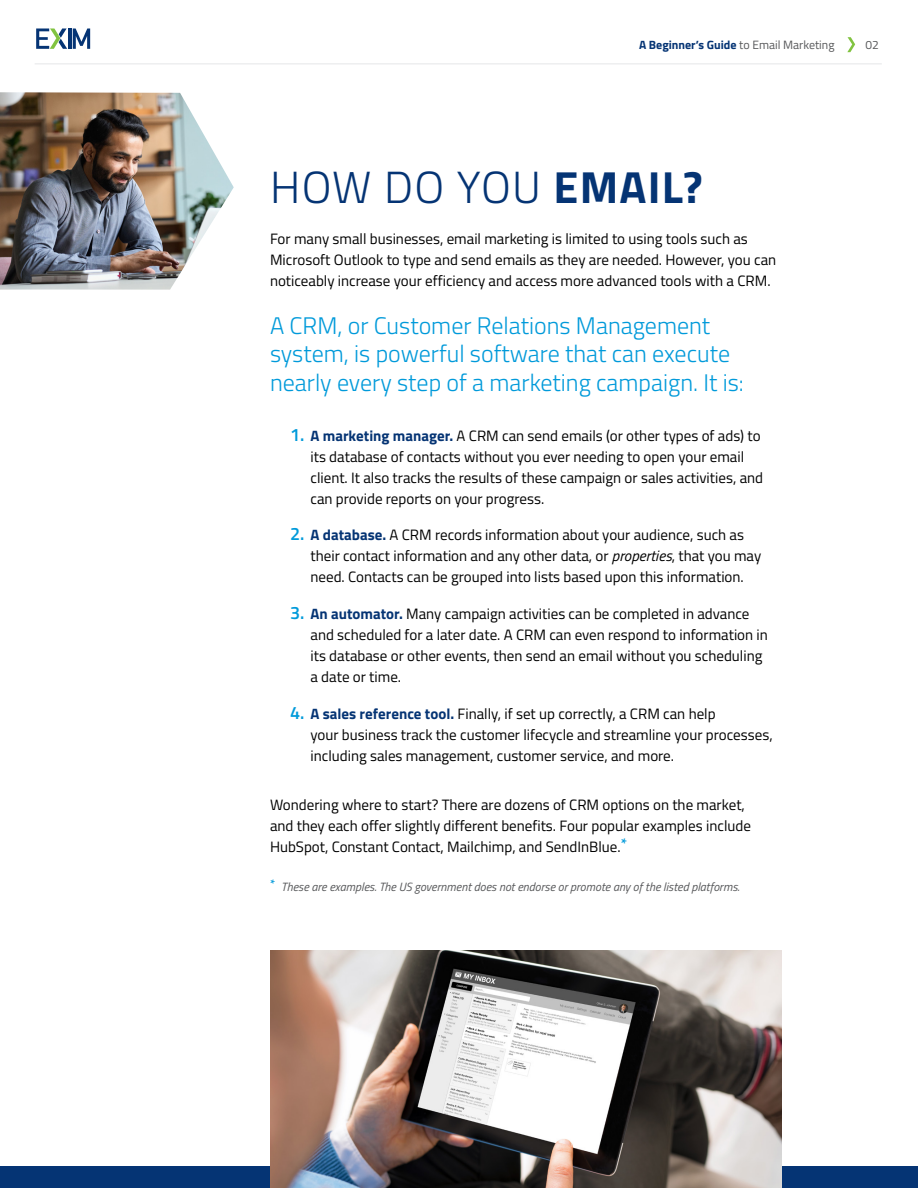
<style>
.page{position:relative;width:918px;height:1188px;background:#fff}
.page>*{position:absolute;margin:0;border:0;box-sizing:border-box;transform-origin:0 0}
.t1{font:300 45px "Titillium Web";letter-spacing:.025em;color:#053474}
.t2{font:300 24px/28.5px "Titillium Web";color:#009ada}
.t3{font:15px/21px "Titillium Web";color:#000}
.t4{font:italic 12px "Titillium Web";color:#57585a}
.t5{font:700 12px "Titillium Web";color:#053474}
.t6{font:12px "Titillium Web";color:#57585a}
.s1{font-weight:400;color:#57585a}
.s2{font-weight:700}
.s3{font-weight:600;font-size:18px;color:#009ada}
.s4{font-weight:700;color:#053474}
.s5{font-style:italic}
</style>
<div class="page">
<svg style="left:847px;top:37px;width:8px;height:15px"></svg>
<hr style="left:35px;top:63px;width:847px;height:2px;background:#e6e7e9">
<hr style="left:68px;top:28px;width:3px;height:21px;background:#053474">
<svg style="left:73px;top:28px;width:17px;height:21px"></svg>
<svg style="left:36px;top:28px;width:31px;height:21px"></svg>
<div style="left:0;top:1166px;width:918px;height:22px;background:#053474"></div>
<img style="left:0;top:92px;width:234px;height:198px">
<img style="left:270px;top:950px;width:511px;height:238px">
<p class="t5" style="left:639px;top:36px;width:197px">A Beginner’s Guide <span class="s1">to Email Marketing</span></p>
<p class="t6" style="left:866px;top:36px;width:15px">02</p>
<h2 class="t1" style="left:270px;top:155px;width:434px">HOW DO YOU <span class="s2">EMAIL?</span></h2>
<p class="t3" style="left:270px;top:228px;width:508px">For many small businesses, email marketing is limited to using tools such as<br>Microsoft Outlook to type and send emails as they are needed. However, you can noticeably increase your efficiency and access more advanced tools with a CRM.</p>
<p class="t2" style="left:270px;top:310px;width:475px">A CRM, or Customer Relations Management system, is powerful software that can execute nearly every step of a marketing campaign. It is:</p>
<p class="t3" style="left:310px;top:424px;width:454px;text-indent:-20px"><span class="s3">1.</span> <span class="s4">A marketing manager.</span> A CRM can send emails (or other types of ads) to its database of contacts without you ever needing to open your email client. It also tracks the results of these campaign or sales activities, and can provide reports on your progress.</p>
<p class="t3" style="left:310px;top:524px;width:452px;text-indent:-20px"><span class="s3">2.</span> <span class="s4">A database.</span> A CRM records information about your audience, such as their contact information and any other data, or <span class="s5">properties</span>, that you may need. Contacts can be grouped into lists based upon this information.</p>
<p class="t3" style="left:310px;top:603px;width:459px;text-indent:-20px"><span class="s3">3.</span> <span class="s4">An automator.</span> Many campaign activities can be completed in advance and scheduled for a later date. A CRM can even respond to information in its database or other events, then send an email without you scheduling a date or time.</p>
<p class="t3" style="left:310px;top:702px;width:464px;text-indent:-20px"><span class="s3">4.</span> <span class="s4">A sales reference tool.</span> Finally, if set up correctly, a CRM can help<br>your business track the customer lifecycle and streamline your processes, including sales management, customer service, and more.</p>
<p class="t3" style="left:270px;top:793px;width:482px">Wondering where to start? There are dozens of CRM options on the market, and they each offer slightly different benefits. Four popular examples include<br>HubSpot, Constant Contact, Mailchimp, and SendInBlue.<sup>*</sup></p>
<p class="t4" style="left:270px;top:878px;width:471px"><sup>*</sup> These are examples. The US government does not endorse or promote any of the listed platforms.</p>
</div>
